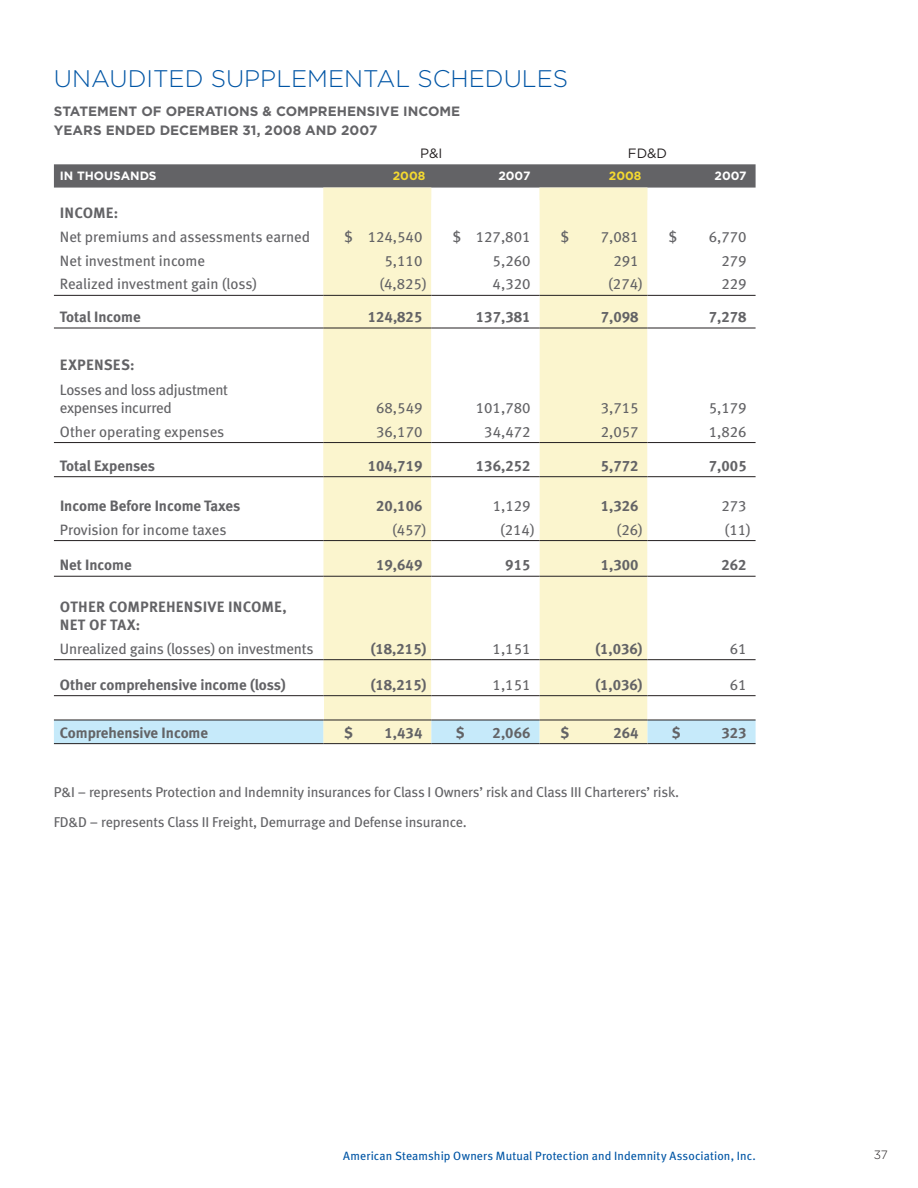
<style>
.page{position:relative;width:918px;height:1188px;background:#fff}
.page>*{position:absolute;margin:0;border:0;box-sizing:border-box;transform-origin:0 0}
.t1{font:300 24px "Gotham";color:#0155a5}
.t2{font:15px "Meta Book LF";color:#636366}
.t3{font:15px "Meta Bold LF";color:#636366}
.t4{font:700 15px "Meta";color:#636366}
.t5{font:15px/18px "Meta Bold Caps";letter-spacing:.01em;color:#636366}
.t6{font:15px/18px "Meta Book LF";letter-spacing:-.02em;color:#636366}
.t7{font:14.25px/29.5px "Meta Book LF";letter-spacing:-.01em;color:#636366}
.t8{font:700 13.5px/18.8px "Gotham";color:#636366}
.t9{font:13.5px "Gotham";color:#231f20}
.t10{font:12px "Meta";letter-spacing:.01em;color:#0155a5}
.t11{font:700 12px "Gotham";color:#fff}
.t12{font:700 12px "Gotham";color:#f4d930}
.t13{font:300 12px "Gotham";color:#231f20}
.s1{font-family:"Meta";font-weight:700}
</style>
<div class="page">
<svg style="left:54px;top:164px;width:702px;height:24px;background:#68686b"></svg>
<svg style="left:323px;top:188px;width:324px;height:288px;background:#faf4cf"></svg>
<svg style="left:431px;top:200px;width:325px;height:276px"></svg>
<svg style="left:54px;top:477px;width:702px;height:243px"></svg>
<div style="left:54px;top:696px;width:269px;height:24px;background:#fff"></div>
<svg style="left:54px;top:721px;width:702px;height:22px;background:#d6edec"></svg>
<hr style="left:54px;top:576px;width:269px;height:1px;background:#231f20">
<hr style="left:323px;top:576px;width:108px;height:1px;background:#231f20">
<hr style="left:539px;top:576px;width:108px;height:1px;background:#231f20">
<hr style="left:647px;top:576px;width:109px;height:1px;background:#231f20">
<hr style="left:54px;top:295px;width:269px;height:1px;background:#231f20">
<hr style="left:323px;top:295px;width:108px;height:1px;background:#231f20">
<hr style="left:431px;top:295px;width:108px;height:1px;background:#231f20">
<hr style="left:539px;top:295px;width:108px;height:1px;background:#231f20">
<hr style="left:647px;top:295px;width:109px;height:1px;background:#231f20">
<hr style="left:54px;top:328px;width:269px;height:1px;background:#231f20">
<hr style="left:323px;top:328px;width:108px;height:1px;background:#231f20">
<hr style="left:431px;top:328px;width:108px;height:1px;background:#231f20">
<hr style="left:539px;top:328px;width:108px;height:1px;background:#231f20">
<hr style="left:647px;top:328px;width:109px;height:1px;background:#231f20">
<hr style="left:54px;top:442px;width:269px;height:1px;background:#231f20">
<hr style="left:323px;top:442px;width:108px;height:1px;background:#231f20">
<hr style="left:431px;top:442px;width:108px;height:1px;background:#231f20">
<hr style="left:539px;top:442px;width:108px;height:1px;background:#231f20">
<hr style="left:647px;top:442px;width:109px;height:1px;background:#231f20">
<hr style="left:54px;top:476px;width:269px;height:1px;background:#231f20">
<hr style="left:323px;top:476px;width:108px;height:1px;background:#231f20">
<hr style="left:431px;top:476px;width:108px;height:1px;background:#231f20">
<hr style="left:539px;top:476px;width:108px;height:1px;background:#231f20">
<hr style="left:647px;top:476px;width:109px;height:1px;background:#231f20">
<hr style="left:54px;top:540px;width:269px;height:1px;background:#231f20">
<hr style="left:431px;top:576px;width:108px;height:1px;background:#231f20">
<hr style="left:323px;top:540px;width:108px;height:1px;background:#231f20">
<hr style="left:431px;top:540px;width:108px;height:1px;background:#231f20">
<hr style="left:539px;top:540px;width:108px;height:1px;background:#231f20">
<hr style="left:647px;top:540px;width:109px;height:1px;background:#231f20">
<hr style="left:54px;top:659px;width:269px;height:1px;background:#231f20">
<hr style="left:323px;top:659px;width:108px;height:1px;background:#231f20">
<hr style="left:431px;top:659px;width:108px;height:1px;background:#231f20">
<hr style="left:539px;top:659px;width:108px;height:1px;background:#231f20">
<hr style="left:647px;top:659px;width:109px;height:1px;background:#231f20">
<hr style="left:54px;top:695px;width:269px;height:1px;background:#231f20">
<hr style="left:323px;top:695px;width:108px;height:1px;background:#231f20">
<hr style="left:431px;top:695px;width:108px;height:1px;background:#231f20">
<hr style="left:539px;top:695px;width:108px;height:1px;background:#231f20">
<hr style="left:647px;top:695px;width:109px;height:1px;background:#231f20">
<hr style="left:54px;top:720px;width:269px;height:1px;background:#231f20">
<hr style="left:323px;top:720px;width:108px;height:1px;background:#231f20">
<hr style="left:431px;top:720px;width:108px;height:1px;background:#231f20">
<hr style="left:539px;top:720px;width:108px;height:1px;background:#231f20">
<hr style="left:647px;top:720px;width:109px;height:1px;background:#231f20">
<hr style="left:54px;top:743px;width:269px;height:1px;background:#231f20">
<hr style="left:323px;top:743px;width:108px;height:1px;background:#231f20">
<hr style="left:431px;top:743px;width:108px;height:1px;background:#231f20">
<hr style="left:539px;top:743px;width:108px;height:1px;background:#231f20">
<hr style="left:647px;top:743px;width:109px;height:1px;background:#231f20">
<h1 class="t1" style="left:54px;top:66px;width:175px">UNAUDITED SUPPLEMEN</h1>
<h1 class="t1" style="left:363px;top:66px;width:72px">TAL SCHE</h1>
<h1 class="t1" style="left:485px;top:66px;width:35px">DULES</h1>
<p class="t8" style="left:54px;top:102px;width:10px">STAT</p>
<p class="t8" style="left:54px;top:102px;width:408px;text-indent:34px">EMENT OF OPERATIONS &amp; COMPREHENSIVE INCOME<br>YEARS ENDED DECEMBER 31, 2008 AND 2007</p>
<p class="t9" style="left:420px;top:146px;width:21px">P&amp;I</p>
<p class="t9" style="left:628px;top:146px;width:39px">FD&amp;D</p>
<p class="t11" style="left:60px;top:169px;width:97px">IN THOUSAN DS</p>
<p class="t12" style="left:393px;top:169px;width:34px">2008</p>
<p class="t11" style="left:498px;top:169px;width:34px">2007</p>
<p class="t12" style="left:609px;top:169px;width:34px">2008</p>
<p class="t11" style="left:715px;top:169px;width:34px">2007</p>
<p class="t5" style="left:60px;top:203px;width:60px">I NCOME<span class="s1">:</span></p>
<p class="t2" style="left:60px;top:228px;width:252px">Net premiums and assessments earned</p>
<p class="t2" style="left:344px;top:228px;width:80px">$ 124,540</p>
<p class="t2" style="left:452px;top:228px;width:80px">$ 127,801</p>
<p class="t2" style="left:560px;top:228px;width:10px">$</p>
<p class="t2" style="left:601px;top:228px;width:39px">7,081</p>
<p class="t2" style="left:668px;top:228px;width:10px">$</p>
<p class="t2" style="left:709px;top:228px;width:39px">6,770</p>
<p class="t2" style="left:60px;top:252px;width:147px">Net investment income</p>
<p class="t2" style="left:385px;top:252px;width:39px">5,110</p>
<p class="t2" style="left:493px;top:252px;width:39px">5,260</p>
<p class="t2" style="left:613px;top:252px;width:27px">291</p>
<p class="t2" style="left:721px;top:252px;width:27px">279</p>
<p class="t2" style="left:60px;top:275px;width:198px">Realized investment gain (loss)</p>
<p class="t2" style="left:380px;top:275px;width:48px">(4,825)</p>
<p class="t2" style="left:493px;top:275px;width:39px">4,320</p>
<p class="t2" style="left:609px;top:275px;width:36px">(274)</p>
<p class="t2" style="left:721px;top:275px;width:27px">229</p>
<p class="t4" style="left:60px;top:308px;width:82px">Total Income</p>
<p class="t3" style="left:368px;top:308px;width:56px">124,825</p>
<p class="t3" style="left:476px;top:308px;width:56px">137,381</p>
<p class="t3" style="left:601px;top:308px;width:39px">7,098</p>
<p class="t3" style="left:709px;top:308px;width:39px">7,278</p>
<p class="t5" style="left:60px;top:355px;width:76px">EXPENSES:</p>
<p class="t6" style="left:60px;top:380px;width:170px">Losses and loss adjustment expenses incurred</p>
<p class="t2" style="left:376px;top:399px;width:48px">68,549</p>
<p class="t2" style="left:476px;top:399px;width:56px">101,780</p>
<p class="t2" style="left:601px;top:399px;width:39px">3,715</p>
<p class="t2" style="left:709px;top:399px;width:39px">5,179</p>
<p class="t2" style="left:60px;top:423px;width:166px">Other operating expenses</p>
<p class="t2" style="left:376px;top:423px;width:48px">36,170</p>
<p class="t2" style="left:484px;top:423px;width:48px">34,472</p>
<p class="t2" style="left:601px;top:423px;width:39px">2,057</p>
<p class="t2" style="left:709px;top:423px;width:39px">1,826</p>
<p class="t4" style="left:60px;top:457px;width:96px">Total Expenses</p>
<p class="t3" style="left:368px;top:457px;width:56px">104,719</p>
<p class="t3" style="left:476px;top:457px;width:56px">136,252</p>
<p class="t3" style="left:601px;top:457px;width:39px">5,772</p>
<p class="t3" style="left:709px;top:457px;width:39px">7,005</p>
<p class="t4" style="left:60px;top:496px;width:182px">Income Before Income Taxes</p>
<p class="t3" style="left:376px;top:496px;width:48px">20,106</p>
<p class="t2" style="left:493px;top:497px;width:39px">1,129</p>
<p class="t3" style="left:601px;top:496px;width:39px">1,326</p>
<p class="t2" style="left:721px;top:497px;width:27px">273</p>
<p class="t2" style="left:60px;top:521px;width:168px">Provision for income taxes</p>
<p class="t2" style="left:392px;top:521px;width:36px">(457)</p>
<p class="t2" style="left:500px;top:521px;width:36px">(214)</p>
<p class="t2" style="left:617px;top:521px;width:27px">(26)</p>
<p class="t2" style="left:725px;top:521px;width:27px">(11)</p>
<p class="t4" style="left:60px;top:556px;width:73px">Net Income</p>
<p class="t3" style="left:376px;top:556px;width:48px">19,649</p>
<p class="t3" style="left:505px;top:556px;width:27px">915</p>
<p class="t3" style="left:601px;top:556px;width:39px">1,300</p>
<p class="t3" style="left:721px;top:556px;width:27px">262</p>
<p class="t5" style="left:60px;top:597px;width:228px">OTHER COMPREHENSIVE INCOME,<br>NET OF TAX:</p>
<p class="t2" style="left:60px;top:640px;width:255px">Unrealized gains (losses) on investments</p>
<p class="t3" style="left:371px;top:639px;width:57px">(18,215)</p>
<p class="t2" style="left:493px;top:640px;width:39px">1,151</p>
<p class="t3" style="left:595px;top:639px;width:49px">(1,036)</p>
<p class="t2" style="left:730px;top:640px;width:18px">61</p>
<p class="t4" style="left:60px;top:675px;width:227px">Other comprehensive income (loss)</p>
<p class="t3" style="left:371px;top:675px;width:57px">(18,215)</p>
<p class="t2" style="left:493px;top:676px;width:39px">1,151</p>
<p class="t3" style="left:595px;top:675px;width:49px">(1,036)</p>
<p class="t2" style="left:730px;top:676px;width:18px">61</p>
<p class="t4" style="left:60px;top:723px;width:150px">Comprehensive Income</p>
<p class="t3" style="left:344px;top:723px;width:10px">$</p>
<p class="t3" style="left:385px;top:723px;width:39px">1,434</p>
<p class="t3" style="left:456px;top:723px;width:10px">$</p>
<p class="t3" style="left:493px;top:723px;width:39px">2,066</p>
<p class="t3" style="left:560px;top:723px;width:10px">$</p>
<p class="t3" style="left:613px;top:723px;width:27px">264</p>
<p class="t3" style="left:672px;top:723px;width:10px">$</p>
<p class="t3" style="left:721px;top:723px;width:27px">323</p>
<p class="t7" style="left:54px;top:777px;width:627px">P&amp;I – represents Protection and Indemnity insurances for Class I Owners’ risk and Class III Charterers’ risk.<br>FD&amp;D – represents Class II Freight, Demurrage and Defense insurance.</p>
<p class="t10" style="left:343px;top:1149px;width:414px">American Steamship Owners Mutual Protection and Indemnity Association, Inc.</p>
<p class="t13" style="left:874px;top:1148px;width:16px">37</p>
</div>
